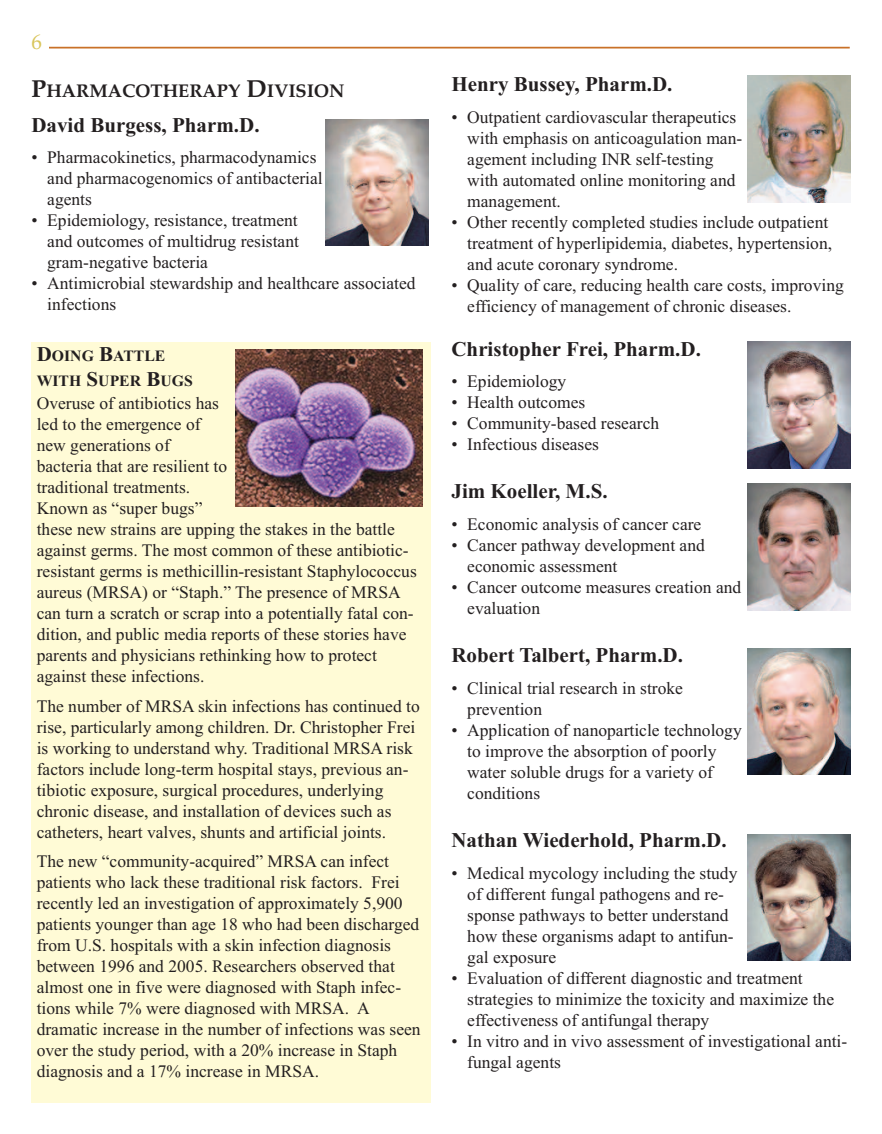
<style>
.page{position:relative;width:882px;height:1134px;background:#fff}
.page>*{position:absolute;margin:0;border:0;box-sizing:border-box;transform-origin:0 0}
.t1{font:700 21px "Times New Roman";color:#231f20}
.t2{font:21px "Palatino";color:#d9c55a}
.t3{font:700 18.38px "Palatino";color:#231f20}
.t4{font:17.5px/21px "Times New Roman";color:#231f20}
.t5{font:700 15.75px/25.2px "Times New Roman";color:#231f20}
.s1{font-size:24.5px}
.s2{font-size:21px}
</style>
<div class="page">
<hr style="left:49px;top:47px;width:801px;height:2px;background:#c97128">
<img style="left:326px;top:119px;width:103px;height:127px">
<img style="left:747px;top:75px;width:103px;height:127px">
<img style="left:747px;top:342px;width:103px;height:126px">
<img style="left:747px;top:484px;width:103px;height:127px">
<img style="left:747px;top:648px;width:103px;height:127px">
<img style="left:747px;top:834px;width:103px;height:127px">
<div style="left:32px;top:342px;width:399px;height:760px;background:#fffbd6"></div>
<img style="left:236px;top:350px;width:187px;height:157px">
<p class="t2" style="left:32px;top:29px;width:12px">6</p>
<p class="t3" style="left:32px;top:80px;width:315px"><span class="s1">P</span>HARMACOTHERAPY <span class="s1">D</span>IVISION</p>
<p class="t1" style="left:32px;top:112px;width:230px">David Burgess, Pharm.D.</p>
<p class="t4" style="left:47px;top:147px;width:277px;text-indent:-16px">• Pharmacokinetics, pharmacodynamics and pharmacogenomics of antibacterial agents</p>
<p class="t4" style="left:47px;top:210px;width:253px;text-align:justify;text-indent:-16px">• Epidemiology, resistance, treatment and outcomes of multidrug resistant gram-negative bacteria</p>
<p class="t4" style="left:47px;top:273px;width:370px;text-indent:-16px">• Antimicrobial stewardship and healthcare associated infections</p>
<p class="t5" style="left:37px;top:343px;width:158px"><span class="s2">D</span>OING <span class="s2">B</span>ATTLE<br>WITH <span class="s2">S</span>UPER <span class="s2">B</span>UGS</p>
<p class="t4" style="left:37px;top:393px;width:382px">Overuse of antibiotics has<br>led to the emergence of<br>new generations of<br>bacteria that are resilient to<br>traditional treatments.<br>Known as “super bugs”<br>these new strains are upping the stakes in the battle against germs. The most common of these antibiotic&shy;resistant germs is methicillin-resistant Staphylococcus aureus (MRSA) or “Staph.” The presence of MRSA can turn a scratch or scrap into a potentially fatal con&shy;dition, and public media reports of these stories have parents and physicians rethinking how to protect against these infections.</p>
<p class="t4" style="left:37px;top:695px;width:385px">The number of MRSA skin infections has continued to rise, particularly among children. Dr. Christopher Frei is working to understand why. Traditional MRSA risk factors include long-term hospital stays, previous an&shy;tibiotic exposure, surgical procedures, underlying chronic disease, and installation of devices such as catheters, heart valves, shunts and artificial joints.</p>
<p class="t4" style="left:37px;top:851px;width:385px">The new “community-acquired” MRSA can infect patients who lack these traditional risk factors. Frei recently led an investigation of approximately 5,900 patients younger than age 18 who had been discharged from U.S. hospitals with a skin infection diagnosis between 1996 and 2005. Researchers observed that almost one in five were diagnosed with Staph infec&shy;tions while 7% were diagnosed with MRSA. A dramatic increase in the number of infections was seen over the study period, with a 20% increase in Staph diagnosis and a 17% increase in MRSA.</p>
<p class="t1" style="left:452px;top:72px;width:223px">Henry Bussey, Pharm.D.</p>
<p class="t4" style="left:467px;top:106px;width:277px;text-indent:-16px">• Outpatient cardiovascular therapeutics with emphasis on anticoagulation man&shy;agement including INR self-testing with automated online monitoring and management.</p>
<p class="t4" style="left:467px;top:211px;width:366px;text-indent:-16px">• Other recently completed studies include outpatient treatment of hyperlipidemia, diabetes, hypertension, and acute coronary syndrome.</p>
<p class="t4" style="left:467px;top:274px;width:378px;text-indent:-16px">• Quality of care, reducing health care costs, improving efficiency of management of chronic diseases.</p>
<p class="t1" style="left:452px;top:336px;width:251px">Christopher Frei, Pharm.D.</p>
<p class="t4" style="left:452px;top:371px;width:116px">• Epidemiology</p>
<p class="t4" style="left:452px;top:392px;width:135px">• Health outcomes</p>
<p class="t4" style="left:452px;top:413px;width:209px">• Community-based research</p>
<p class="t4" style="left:452px;top:434px;width:149px">• Infectious diseases</p>
<p class="t1" style="left:452px;top:479px;width:158px">Jim Koeller, M.S.</p>
<p class="t4" style="left:452px;top:513px;width:251px">• Economic analysis of cancer care</p>
<p class="t4" style="left:467px;top:534px;width:239px;text-indent:-16px">• Cancer pathway development and economic assessment</p>
<p class="t4" style="left:467px;top:576px;width:276px;text-indent:-16px">• Cancer outcome measures creation and evaluation</p>
<p class="t1" style="left:452px;top:643px;width:233px">Robert Talbert, Pharm.D.</p>
<p class="t4" style="left:467px;top:677px;width:217px;text-indent:-16px">• Clinical trial research in stroke prevention</p>
<p class="t4" style="left:467px;top:719px;width:276px;text-indent:-16px">• Application of nanoparticle technology to improve the absorption of poorly water soluble drugs for a variety of conditions</p>
<p class="t1" style="left:452px;top:828px;width:277px">Nathan Wiederhold, Pharm.D.</p>
<p class="t4" style="left:467px;top:862px;width:272px;text-indent:-16px">• Medical mycology including the study of different fungal pathogens and re&shy;sponse pathways to better understand how these organisms adapt to antifun&shy;gal exposure</p>
<p class="t4" style="left:467px;top:967px;width:368px;text-indent:-16px">• Evaluation of different diagnostic and treatment strategies to minimize the toxicity and maximize the effectiveness of antifungal therapy</p>
<p class="t4" style="left:467px;top:1030px;width:382px;text-indent:-16px">• In vitro and in vivo assessment of investigational anti&shy;fungal agents</p>
</div>
